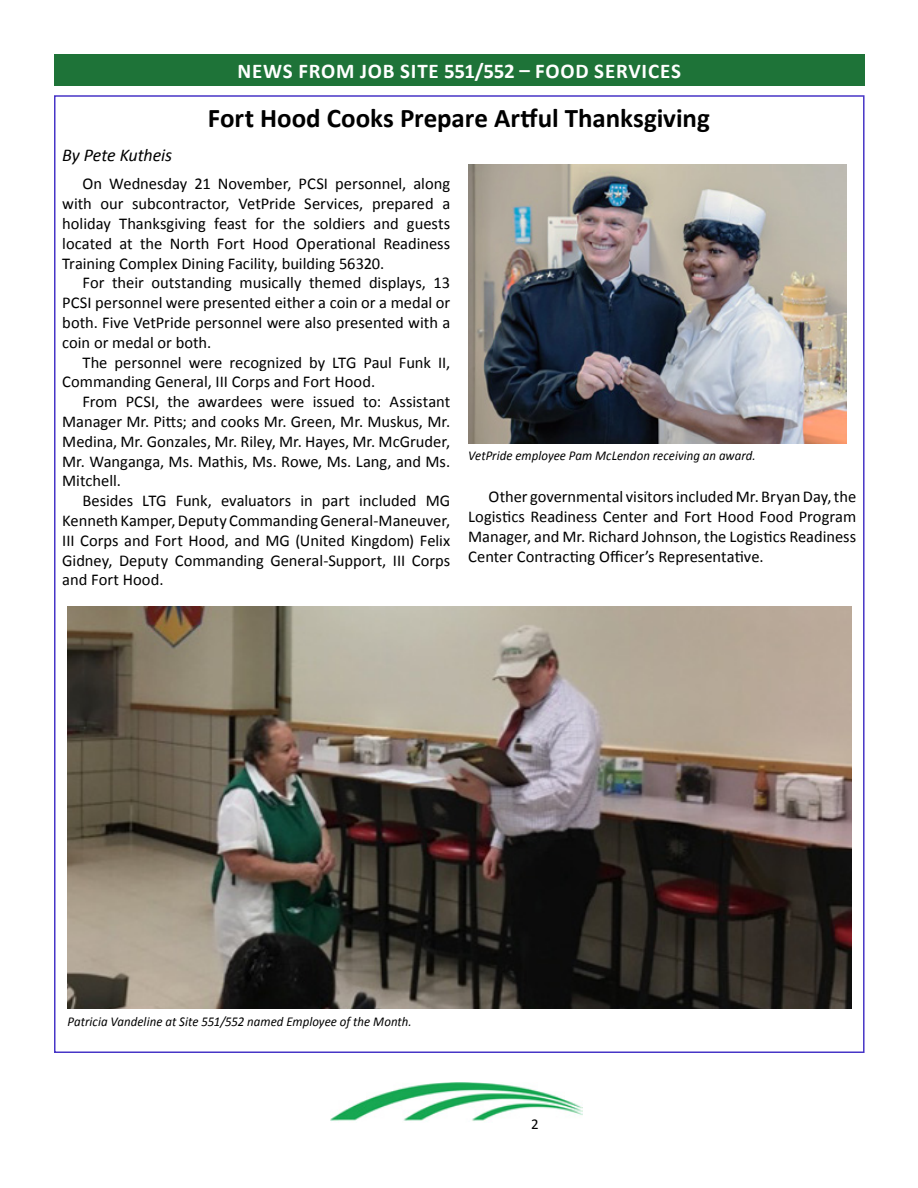
<style>
.page{position:relative;width:918px;height:1188px;background:#fff}
.page>*{position:absolute;margin:0;border:0;box-sizing:border-box;transform-origin:0 0}
.t1{font:700 27px "Calibri";letter-spacing:-.005em;color:#000}
.t2{font:700 21px "Calibri";letter-spacing:.035em;color:#fff}
.t3{font:italic 18px "Calibri";letter-spacing:-.01em;color:#000}
.t4{font:16.5px/19.8px "Calibri";color:#000;text-align:justify}
.t5{font:15px "Calibri";color:#000}
.t6{font:italic 13.5px "Calibri";letter-spacing:.005em;color:#000;scale:.95 1}
</style>
<div class="page">
<img style="left:330px;top:1082px;width:252px;height:39px">
<img style="left:68px;top:607px;width:783px;height:402px">
<img style="left:468px;top:165px;width:378px;height:278px">
<div style="left:54px;top:54px;width:811px;height:32px;background:#1e7338"></div>
<p class="t2" style="left:237px;top:57px;width:29px">News</p>
<p class="t2" style="left:299px;top:57px;width:354px">from Job Site 551/552 – Food Services</p>
<h1 class="t1" style="left:208px;top:101px;width:503px">Fort Hood Cooks Prepare Artful Thanksgiving</h1>
<p class="t3" style="left:62px;top:142px;width:111px">By Pete Kutheis</p>
<p class="t4" style="left:62px;top:174px;width:390px;text-indent:20px">On Wednesday 21 November, PCSI personnel, along with our subcontractor, VetPride Services, prepared a holiday Thanksgiving feast for the soldiers and guests located at the North Fort Hood Operational Readiness Training Complex Dining Facility, building 56320.</p>
<p class="t4" style="left:62px;top:273px;width:390px;text-indent:20px">For their outstanding musically themed displays, 13<br>PCSI personnel were presented either a coin or a medal or both. Five VetPride personnel were also presented with a coin or medal or both.</p>
<p class="t4" style="left:62px;top:352px;width:390px;text-indent:20px">The personnel were recognized by LTG Paul Funk II,<br>Commanding General, III Corps and Fort Hood.</p>
<p class="t4" style="left:62px;top:392px;width:390px;text-indent:20px">From PCSI, the awardees were issued to: Assistant Manager Mr. Pitts; and cooks Mr. Green, Mr. Muskus, Mr.<br>Medina, Mr. Gonzales, Mr. Riley, Mr. Hayes, Mr. McGruder, Mr. Wanganga, Ms. Mathis, Ms. Rowe, Ms. Lang, and Ms.<br>Mitchell.</p>
<p class="t4" style="left:62px;top:491px;width:390px;text-indent:20px">Besides LTG Funk, evaluators in part included MG Kenneth Kamper, Deputy Commanding General-Maneuver, III Corps and Fort Hood, and MG (United Kingdom) Felix Gidney, Deputy Commanding General-Support, III Corps and Fort Hood.</p>
<p class="t4" style="left:468px;top:487px;width:390px;text-indent:20px">Other governmental visitors included Mr. Bryan Day, the Logistics Readiness Center and Fort Hood Food Program Manager, and Mr. Richard Johnson, the Logistics Readiness Center Contracting Officer’s Representative.</p>
<p class="t6" style="left:468px;top:446px;width:304px">VetPride employee Pam McLendon receiving an award.</p>
<p class="t6" style="left:68px;top:1012px;width:364px">Patricia Vandeline at Site 551/552 named Employee of the Month.</p>
<p class="t5" style="left:531px;top:1114px;width:9px">2</p>
</div>
